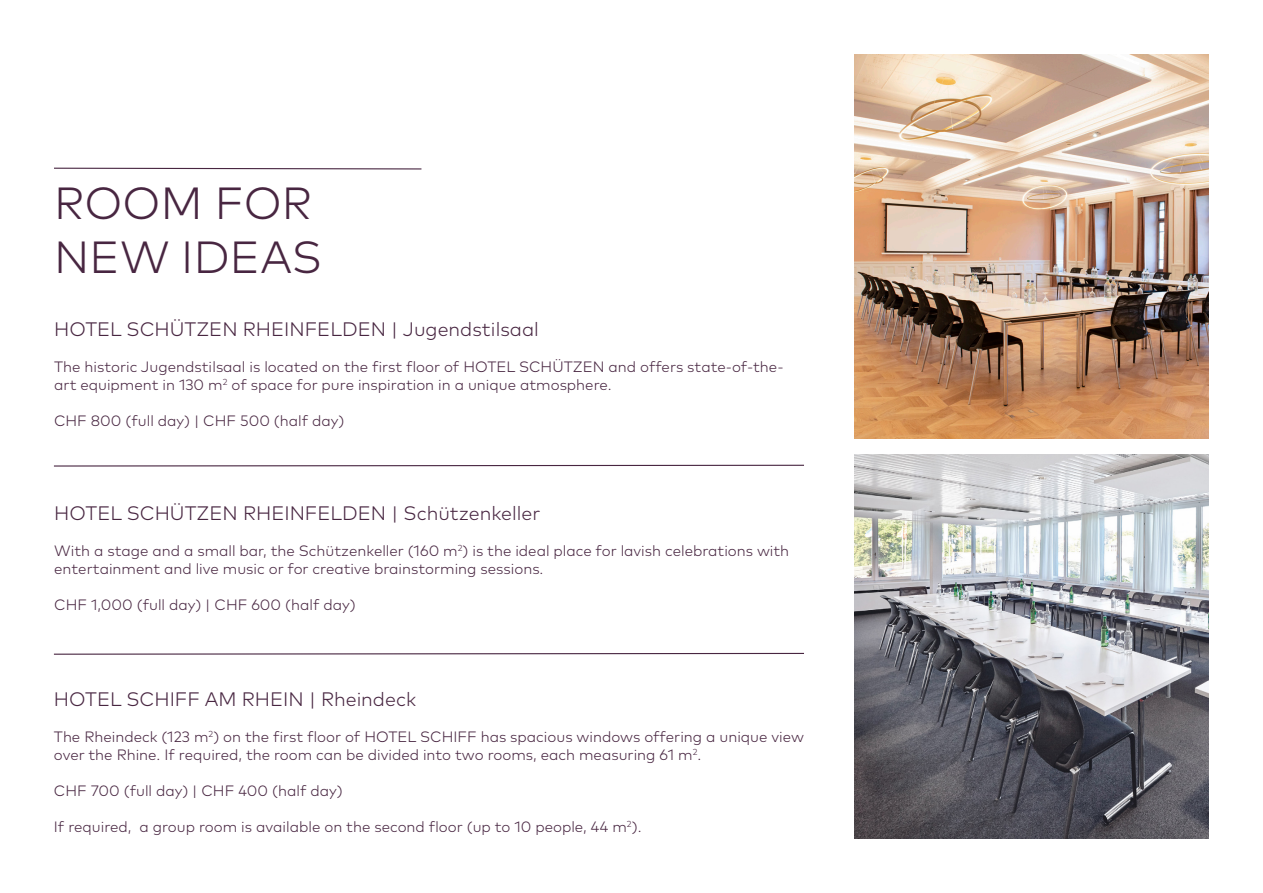
<style>
.page{position:relative;width:1263px;height:893px;background:#fff}
.page>*{position:absolute;margin:0;border:0;box-sizing:border-box;transform-origin:0 0}
.Dachmarke{font:300 45px "Mark OT";letter-spacing:.005em;color:#482641}
.gs{font:300 19.5px "Mark OT";color:#482641}
.Dachmarke-2{font:300 15px/18px "Mark OT";color:#482641}
</style>
<div class="page">
<img style="left:854px;top:55px;width:355px;height:383px">
<img style="left:854px;top:455px;width:355px;height:384px">
<svg style="left:54px;top:167px;width:368px;height:3px"></svg>
<svg style="left:54px;top:464px;width:750px;height:3px"></svg>
<svg style="left:53px;top:652px;width:751px;height:3px"></svg>
<p class="Dachmarke" style="left:54px;top:176px;width:259px">ROOM FOR</p>
<p class="Dachmarke" style="left:54px;top:230px;width:270px">NEW IDEAS</p>
<p class="gs" style="left:54px;top:318px;width:486px">HOTEL SCHÜTZEN RHEINFELDEN | Jugendstilsaal</p>
<p class="Dachmarke-2" style="left:54px;top:358px;width:731px">The historic Jugendstilsaal is located on the first floor of HOTEL SCHÜTZEN and offers state-of-the&shy;art equipment in 130 m<sup>2</sup> of space for pure inspiration in a unique atmosphere.</p>
<p class="Dachmarke-2" style="left:54px;top:412px;width:292px">CHF 800 (full day) | CHF 500 (half day)</p>
<p class="gs" style="left:54px;top:501px;width:488px">HOTEL SCHÜTZEN RHEINFELDEN | Schützenkeller</p>
<p class="Dachmarke-2" style="left:54px;top:541px;width:736px">With a stage and a small bar, the Schützenkeller (160 m<sup>2</sup>) is the ideal place for lavish celebrations with entertainment and live music or for creative brainstorming sessions.</p>
<p class="Dachmarke-2" style="left:54px;top:595px;width:303px">CHF 1,000 (full day) | CHF 600 (half day)</p>
<p class="gs" style="left:54px;top:688px;width:364px">HOTEL SCHIFF AM RHEIN | Rheindeck</p>
<p class="Dachmarke-2" style="left:54px;top:728px;width:751px">The Rheindeck (123 m<sup>2</sup>) on the first floor of HOTEL SCHIFF has spacious windows offering a unique view over the Rhine. If required, the room can be divided into two rooms, each measuring 61 m<sup>2</sup>.</p>
<p class="Dachmarke-2" style="left:54px;top:782px;width:290px">CHF 700 (full day) | CHF 400 (half day)</p>
<p class="Dachmarke-2" style="left:54px;top:818px;width:589px">If required, a group room is available on the second floor (up to 10 people, 44 m<sup>2</sup>).</p>
</div>
